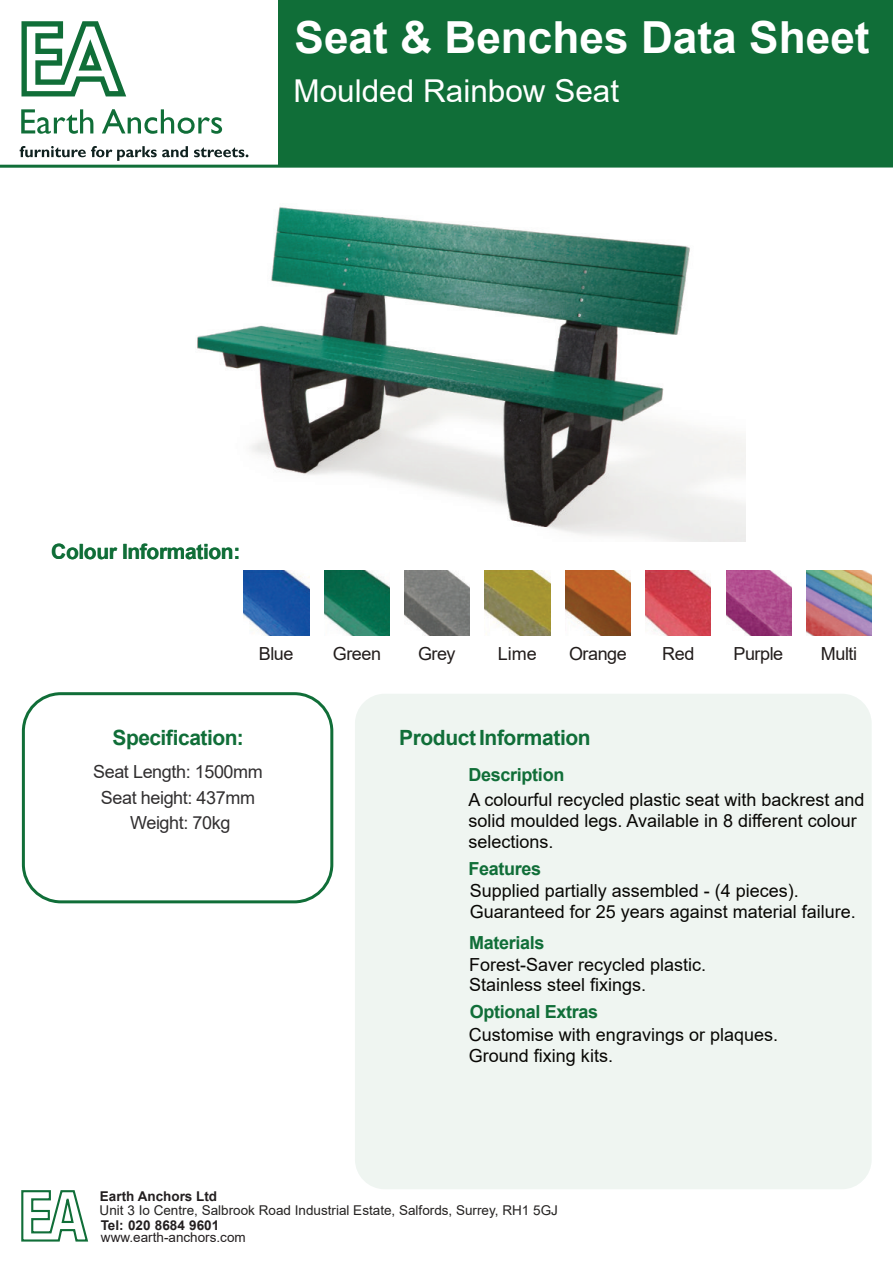
<style>
.page{position:relative;width:893px;height:1263px;background:#fff}
.page>*{position:absolute;margin:0;border:0;box-sizing:border-box;transform-origin:0 0}
.t1{font:700 44.25px "Arial";color:#fff}
.t2{font:31.5px "Arial";color:#fff}
.t3{font:700 21px "Arial";letter-spacing:-.02em;color:#106e38}
.t4{font:18px/20.7px "Arial";color:#080704}
.t5{font:18px/25.5px "Arial";letter-spacing:-.025em;color:#312f30;text-align:center}
.t6{font:700 18px "Arial";letter-spacing:-.02em;color:#106e38}
.t7{font:18px "Arial";letter-spacing:-.025em;color:#221d1c}
.t8{font:13.5px "Arial";color:#242221}
.t9{font:700 13.5px "Arial";color:#231f20}
.t10{font:13.5px "Arial";color:#231f20}
</style>
<div class="page">
<hr style="left:0;top:165px;width:893px;height:3px;background:#106e38">
<div style="left:278px;top:0;width:615px;height:166px;background:#106e38"></div>
<div style="left:355px;top:694px;width:517px;height:495px;background:#eff5f1;border-radius:30px"></div>
<svg style="left:21px;top:109px;width:72px;height:25px"></svg>
<svg style="left:102px;top:109px;width:120px;height:25px"></svg>
<svg style="left:20px;top:146px;width:168px;height:15px"></svg>
<svg style="left:21px;top:21px;width:105px;height:75px"></svg>
<svg style="left:194px;top:147px;width:54px;height:10px"></svg>
<svg style="left:21px;top:1190px;width:67px;height:51px"></svg>
<div style="left:22px;top:692px;width:311px;height:211px;border:3px solid #106e38;border-radius:37px"></div>
<img style="left:197px;top:207px;width:549px;height:334px">
<img style="left:405px;top:570px;width:65px;height:65px">
<img style="left:485px;top:570px;width:65px;height:65px">
<img style="left:565px;top:570px;width:66px;height:65px">
<img style="left:646px;top:570px;width:65px;height:65px">
<img style="left:726px;top:570px;width:65px;height:65px">
<img style="left:806px;top:570px;width:66px;height:65px">
<img style="left:244px;top:570px;width:65px;height:65px">
<img style="left:324px;top:570px;width:65px;height:65px">
<h1 class="t1" style="left:295px;top:21px;width:577px">Seat &amp; Benches Data Sheet</h1>
<h2 class="t2" style="left:293px;top:79px;width:327px">Moulded Rainbow Seat</h2>
<p class="t3" style="left:51px;top:544px;width:191px">Colour Information:</p>
<p class="t7" style="left:259px;top:647px;width:36px">Blue</p>
<p class="t7" style="left:333px;top:647px;width:50px">Green</p>
<p class="t7" style="left:418px;top:647px;width:39px">Grey</p>
<p class="t7" style="left:498px;top:647px;width:41px">Lime</p>
<p class="t7" style="left:569px;top:647px;width:59px">Orange</p>
<p class="t7" style="left:662px;top:647px;width:34px">Red</p>
<p class="t7" style="left:733px;top:647px;width:51px">Purple</p>
<p class="t7" style="left:821px;top:647px;width:38px">Multi</p>
<p class="t3" style="left:113px;top:730px;width:133px">Specification:</p>
<p class="t3" style="left:399px;top:730px;width:193px">Product Information</p>
<p class="t5" style="left:93px;top:761px;width:171px">Seat Length: 1500mm<br>Seat height: 437mm<br>Weight: 70kg</p>
<p class="t6" style="left:469px;top:768px;width:97px">Description</p>
<p class="t4" style="left:468px;top:791px;width:398px">A colourful recycled plastic seat with backrest and solid moulded legs. Available in 8 different colour selections.</p>
<p class="t6" style="left:468px;top:862px;width:74px">Features</p>
<p class="t4" style="left:470px;top:882px;width:388px">Supplied partially assembled - (4 pieces).<br>Guaranteed for 25 years against material failure.</p>
<p class="t6" style="left:469px;top:936px;width:77px">Materials</p>
<p class="t4" style="left:469px;top:956px;width:239px">Forest-Saver recycled plastic.<br>Stainless steel fixings.</p>
<p class="t4" style="left:469px;top:1026px;width:311px">Customise with engravings or plaques.<br>Ground fixing kits.</p>
<p class="t6" style="left:470px;top:1005px;width:130px">Optional Extras</p>
<p class="t9" style="left:100px;top:1191px;width:119px">Earth Anchors Ltd</p>
<p class="t8" style="left:100px;top:1205px;width:460px">Unit 3 Io Centre, Salbrook Road Industrial Estate, Salfords, Surrey, RH1 5GJ</p>
<p class="t9" style="left:101px;top:1220px;width:120px">Tel: 020 8684 9601</p>
<p class="t10" style="left:101px;top:1232px;width:146px">www.earth-anchors.com</p>
</div>
